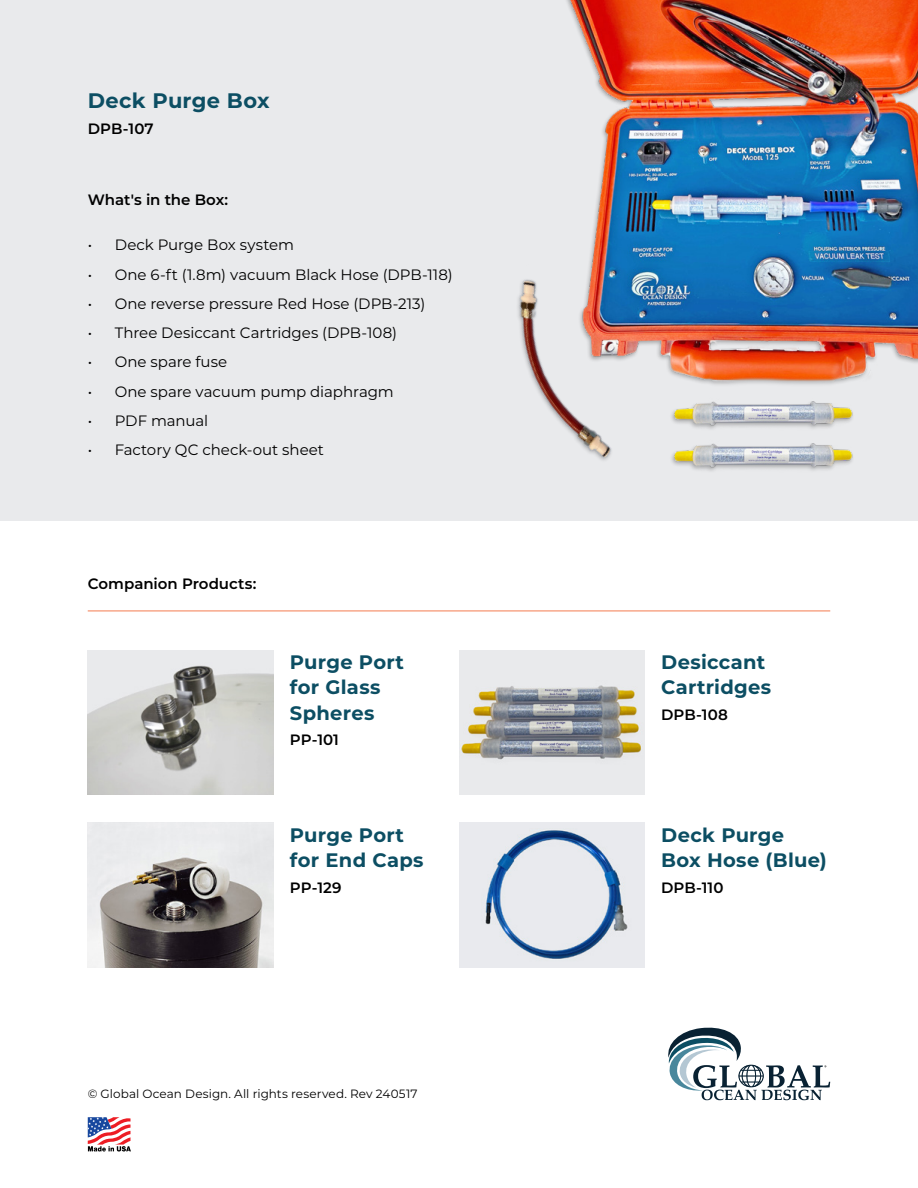
<style>
.page{position:relative;width:918px;height:1188px;background:#fff}
.page>*{position:absolute;margin:0;border:0;box-sizing:border-box;transform-origin:0 0}
.t1{font:700 21px "Montserrat";letter-spacing:.015em;color:#0c4e63}
.t2{font:700 19.5px/25.5px "Montserrat";letter-spacing:.015em;color:#0c4e63}
.t3{font:15px "Montserrat";color:#000}
.t4{font:600 15px "Montserrat";color:#000}
.t5{font:12px "Montserrat";letter-spacing:.005em;color:#000}
</style>
<div class="page">
<img style="left:88px;top:650px;width:185px;height:145px">
<img style="left:459px;top:650px;width:186px;height:145px">
<img style="left:88px;top:823px;width:185px;height:145px">
<img style="left:459px;top:823px;width:186px;height:145px">
<div style="left:0;top:0;width:918px;height:521px;background:#e9eaec"></div>
<svg style="left:668px;top:1027px;width:162px;height:73px"></svg>
<svg style="left:88px;top:1117px;width:43px;height:35px"></svg>
<hr style="left:88px;top:611px;width:742px;height:1px;background:#f47c50">
<img style="left:566px;top:0;width:352px;height:385px">
<img style="left:672px;top:401px;width:181px;height:27px">
<img style="left:672px;top:443px;width:181px;height:28px">
<img style="left:518px;top:260px;width:139px;height:200px">
<h1 class="t1" style="left:88px;top:85px;width:183px">Deck Purge Box</h1>
<p class="t4" style="left:88px;top:118px;width:67px">DPB-107</p>
<p class="t4" style="left:88px;top:189px;width:142px">What's in the Box:</p>
<p class="t3" style="left:88px;top:235px;width:208px">• Deck Purge Box system</p>
<p class="t3" style="left:88px;top:264px;width:367px">• One 6-ft (1.8m) vacuum Black Hose (DPB-118)</p>
<p class="t3" style="left:88px;top:293px;width:339px">• One reverse pressure Red Hose (DPB-213)</p>
<p class="t3" style="left:88px;top:323px;width:311px">• Three Desiccant Cartridges (DPB-108)</p>
<p class="t3" style="left:88px;top:352px;width:141px">• One spare fuse</p>
<p class="t3" style="left:88px;top:381px;width:308px">• One spare vacuum pump diaphragm</p>
<p class="t3" style="left:88px;top:410px;width:122px">• PDF manual</p>
<p class="t3" style="left:88px;top:440px;width:238px">• Factory QC check-out sheet</p>
<p class="t4" style="left:88px;top:573px;width:170px">Companion Products:</p>
<h2 class="t2" style="left:290px;top:648px;width:116px">Purge Port for Glass<br>Spheres</h2>
<p class="t4" style="left:290px;top:729px;width:51px">PP-101</p>
<h2 class="t2" style="left:290px;top:821px;width:135px">Purge Port for End Caps</h2>
<p class="t4" style="left:290px;top:877px;width:53px">PP-129</p>
<p class="t5" style="left:88px;top:1086px;width:331px">© Global Ocean Design. All rights reserved. Rev 240517</p>
<h2 class="t2" style="left:661px;top:648px;width:112px">Desiccant<br>Cartridges</h2>
<p class="t4" style="left:661px;top:704px;width:68px">DPB-108</p>
<h2 class="t2" style="left:661px;top:821px;width:167px">Deck Purge<br>Box Hose (Blue)</h2>
<p class="t4" style="left:661px;top:877px;width:64px">DPB-110</p>
</div>
